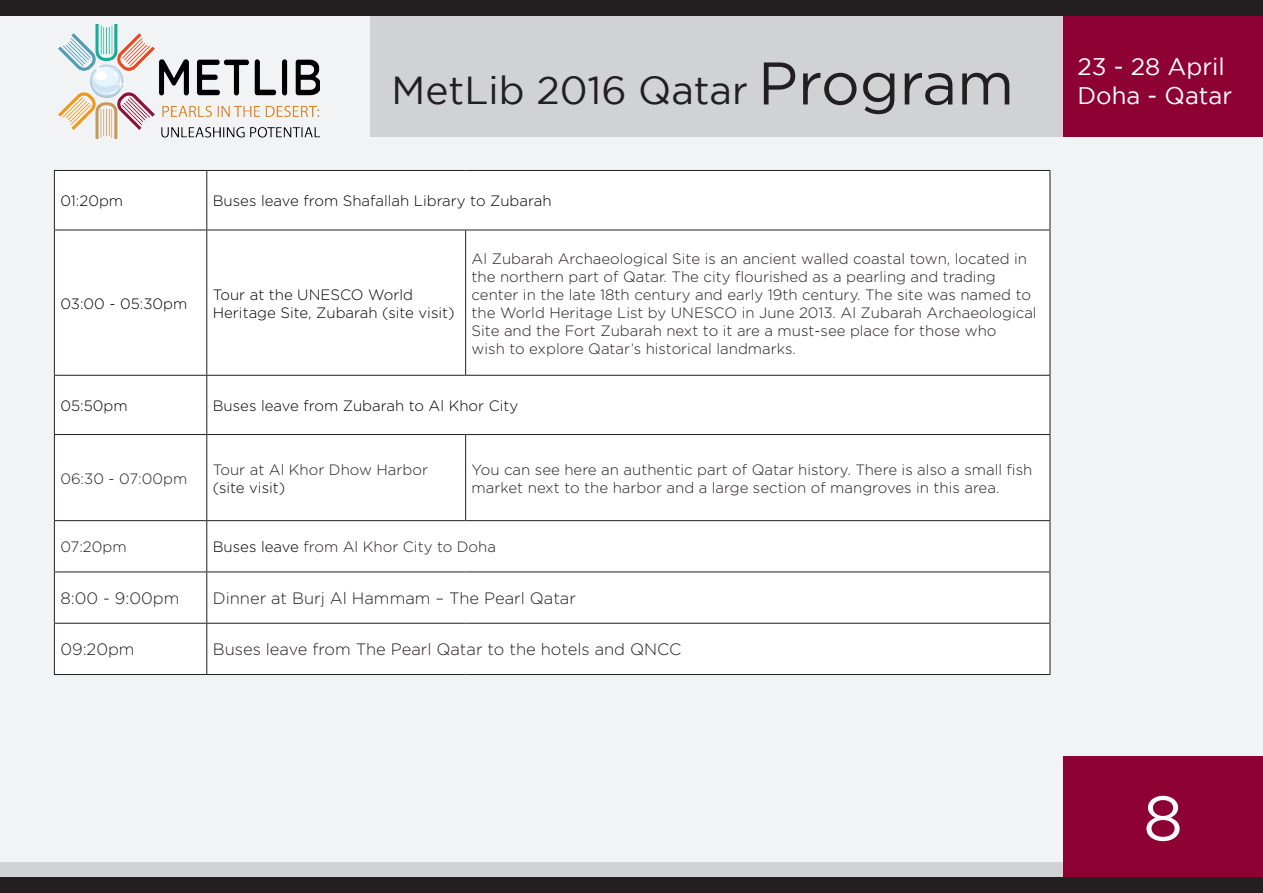
<style>
.page{position:relative;width:1263px;height:893px;background:#f2f3f4}
.page>*{position:absolute;margin:0;border:0;box-sizing:border-box;transform-origin:0 0}
.t1{font:63px "Gotham";color:#fff}
.t2{font:39px "Gotham";color:#231f20}
.t3{font:24px/28.8px "Gotham";color:#fff}
.t4{font:300 16.5px "Gotham Rounded";color:#231f20}
.t5{font:300 15px/18px "Gotham Rounded";color:#231f20}
.t6{font:300 15px/18px "Gotham Rounded";color:#000}
.s1{font-size:60px}
.s2{color:#000}
</style>
<div class="page">
<div style="left:0;top:862px;width:1263px;height:31px;background:#d1d2d4"></div>
<div style="left:371px;top:0;width:892px;height:136px;background:#d1d2d4"></div>
<div style="left:1063px;top:0;width:200px;height:136px;background:#8d0233"></div>
<div style="left:1063px;top:757px;width:200px;height:136px;background:#8d0233"></div>
<div style="left:0;top:0;width:1263px;height:15px;background:#231f20"></div>
<div style="left:0;top:878px;width:1263px;height:15px;background:#231f20"></div>
<img style="left:59px;top:24px;width:260px;height:115px">
<div style="left:55px;top:171px;width:994px;height:503px;background:#fff"></div>
<hr style="left:54px;top:170px;width:153px;height:1px;background:#231f20">
<hr style="left:54px;top:171px;width:1px;height:59px;background:#231f20">
<hr style="left:207px;top:170px;width:259px;height:1px;background:#231f20">
<hr style="left:206px;top:171px;width:1px;height:59px;background:#231f20">
<hr style="left:466px;top:170px;width:584px;height:1px;background:#231f20">
<hr style="left:1049px;top:171px;width:1px;height:59px;background:#231f20">
<hr style="left:54px;top:230px;width:153px;height:1px;background:#231f20">
<hr style="left:54px;top:230px;width:1px;height:145px;background:#231f20">
<hr style="left:207px;top:230px;width:259px;height:1px;background:#231f20">
<hr style="left:206px;top:230px;width:1px;height:145px;background:#231f20">
<hr style="left:466px;top:230px;width:584px;height:1px;background:#231f20">
<hr style="left:465px;top:230px;width:1px;height:145px;background:#231f20">
<hr style="left:1049px;top:230px;width:1px;height:145px;background:#231f20">
<hr style="left:54px;top:375px;width:153px;height:1px;background:#231f20">
<hr style="left:54px;top:376px;width:1px;height:58px;background:#231f20">
<hr style="left:207px;top:375px;width:259px;height:1px;background:#231f20">
<hr style="left:206px;top:376px;width:1px;height:58px;background:#231f20">
<hr style="left:466px;top:375px;width:584px;height:1px;background:#231f20">
<hr style="left:1049px;top:376px;width:1px;height:58px;background:#231f20">
<hr style="left:54px;top:434px;width:153px;height:1px;background:#231f20">
<hr style="left:54px;top:435px;width:1px;height:85px;background:#231f20">
<hr style="left:207px;top:434px;width:259px;height:1px;background:#231f20">
<hr style="left:206px;top:435px;width:1px;height:85px;background:#231f20">
<hr style="left:466px;top:434px;width:584px;height:1px;background:#231f20">
<hr style="left:465px;top:435px;width:1px;height:85px;background:#231f20">
<hr style="left:1049px;top:435px;width:1px;height:85px;background:#231f20">
<hr style="left:54px;top:521px;width:1px;height:51px;background:#231f20">
<hr style="left:206px;top:521px;width:1px;height:51px;background:#231f20">
<hr style="left:1049px;top:521px;width:1px;height:51px;background:#231f20">
<hr style="left:54px;top:572px;width:1px;height:51px;background:#231f20">
<hr style="left:206px;top:572px;width:1px;height:51px;background:#231f20">
<hr style="left:1049px;top:572px;width:1px;height:51px;background:#231f20">
<hr style="left:54px;top:624px;width:1px;height:50px;background:#231f20">
<hr style="left:206px;top:624px;width:1px;height:50px;background:#231f20">
<hr style="left:1049px;top:624px;width:1px;height:50px;background:#231f20">
<hr style="left:54px;top:520px;width:153px;height:1px;background:#231f20">
<hr style="left:207px;top:520px;width:259px;height:1px;background:#231f20">
<hr style="left:466px;top:520px;width:584px;height:1px;background:#231f20">
<hr style="left:54px;top:572px;width:153px;height:1px;background:#231f20">
<hr style="left:207px;top:572px;width:259px;height:1px;background:#231f20">
<hr style="left:466px;top:572px;width:584px;height:1px;background:#231f20">
<hr style="left:54px;top:623px;width:153px;height:1px;background:#231f20">
<hr style="left:207px;top:623px;width:259px;height:1px;background:#231f20">
<hr style="left:466px;top:623px;width:584px;height:1px;background:#231f20">
<hr style="left:54px;top:674px;width:153px;height:1px;background:#231f20">
<hr style="left:207px;top:674px;width:259px;height:1px;background:#231f20">
<hr style="left:466px;top:674px;width:584px;height:1px;background:#231f20">
<h2 class="t2" style="left:392px;top:69px;width:624px">MetLib 2016 Qatar <span class="s1">Program</span></h2>
<h3 class="t3" style="left:1077px;top:52px;width:156px">23 - 28 April<br>Doha - Qatar</h3>
<p class="t6" style="left:60px;top:191px;width:64px">01:20pm</p>
<p class="t6" style="left:213px;top:191px;width:340px">Buses leave from Shafallah Library to Zubarah</p>
<p class="t6" style="left:60px;top:294px;width:128px">03:00 - 05:30pm</p>
<p class="t6" style="left:213px;top:285px;width:243px">Tour at the UNESCO World<br>Heritage Site, Zubarah (site visit)</p>
<p class="t5" style="left:472px;top:249px;width:566px">Al Zubarah Archaeological Site is an ancient walled coastal town, located in the northern part of Qatar. The city flourished as a pearling and trading center in the late 18th century and early 19th century. The site was named to the World Heritage List by UNESCO in June 2013. Al Zubarah Archaeological Site and the Fort Zubarah next to it are a must-see place for those who<br>wish to explore Qatar’s historical landmarks.</p>
<p class="t6" style="left:60px;top:396px;width:69px">05:50pm</p>
<p class="t6" style="left:213px;top:396px;width:307px">Buses leave from Zubarah to Al Khor City</p>
<p class="t5" style="left:60px;top:469px;width:128px">06:30 - 07:00pm</p>
<p class="t5" style="left:213px;top:460px;width:217px">Tour at Al Khor Dhow Harbor <span class="s2">(site visit)</span></p>
<p class="t5" style="left:472px;top:460px;width:562px">You can see here an authentic part of Qatar history. There is also a small fish market next to the harbor and a large section of mangroves in this area.</p>
<p class="t5" style="left:60px;top:537px;width:68px">07:20pm</p>
<p class="t5" style="left:213px;top:537px;width:285px"><span class="s2">Buses leave</span> from Al Khor City to Doha</p>
<p class="t4" style="left:60px;top:587px;width:120px">8:00 - 9:00pm</p>
<p class="t4" style="left:213px;top:587px;width:365px">Dinner at Burj Al Hammam – The Pearl Qatar</p>
<p class="t4" style="left:60px;top:639px;width:76px">09:20pm</p>
<p class="t4" style="left:213px;top:639px;width:470px">Buses leave from The Pearl Qatar to the hotels and QNCC</p>
<h1 class="t1" style="left:1143px;top:783px;width:41px">8</h1>
</div>
